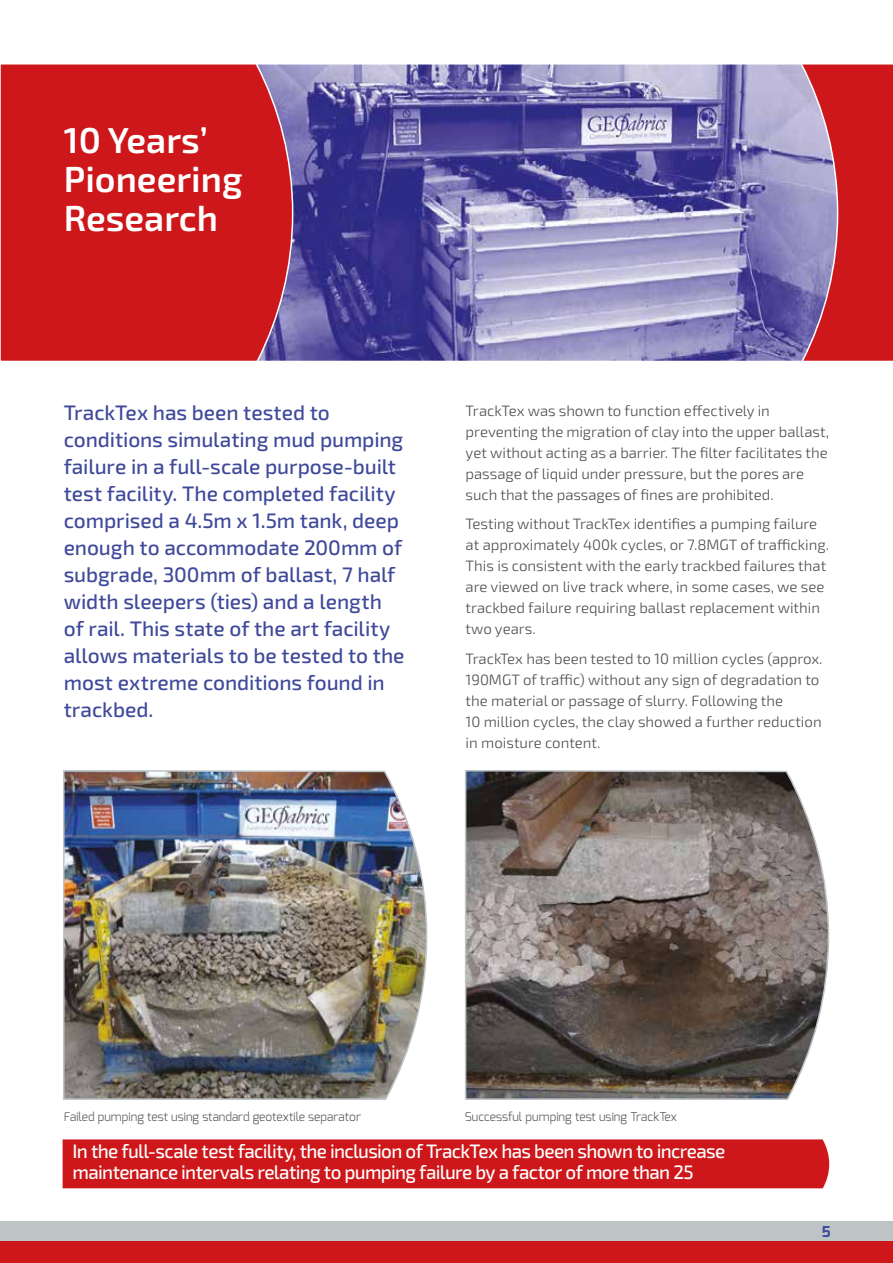
<style>
.page{position:relative;width:893px;height:1263px;background:#fff}
.page>*{position:absolute;margin:0;border:0;box-sizing:border-box;transform-origin:0 0}
.t1{font:600 36px/39px "Exo 2.0";color:#fff}
.t2{font:500 21px/27px "Exo 2.0";letter-spacing:-.005em;color:#3e4999}
.t3{font:500 19.5px/21px "Exo 2.0";letter-spacing:-.035em;color:#fff}
.t4{font:300 15px/21px "Exo 2.0";color:#4a4a49}
.t5{font:700 15px "Exo";color:#3e4999}
.t6{font:300 12px "Exo";color:#4a4a49}
</style>
<div class="page">
<div style="left:0;top:1221px;width:893px;height:21px;background:#bec3c6"></div>
<div style="left:0;top:1242px;width:893px;height:21px;background:#cd171a"></div>
<div style="left:839px;top:64px;width:54px;height:297px;background:#cd171a"></div>
<svg style="left:294px;top:64px;width:545px;height:297px;background:#7c74ae"></svg>
<svg style="left:0;top:64px;width:294px;height:297px;background:#ce262a"></svg>
<img style="left:63px;top:770px;width:365px;height:330px">
<svg style="left:465px;top:770px;width:365px;height:330px;background:#756c67"></svg>
<div style="left:63px;top:1139px;width:766px;height:49px;background:#cd171a"></div>
<h1 class="t1" style="left:64px;top:121px;width:180px">10 Years’<br>Pioneering<br>Research</h1>
<p class="t2" style="left:64px;top:399px;width:342px">TrackTex has been tested to conditions simulating mud pumping failure in a full-scale purpose-built test facility. The completed facility comprised a 4.5m x 1.5m tank, deep enough to accommodate 200mm of subgrade, 300mm of ballast, 7 half width sleepers (ties) and a length of rail. This state of the art facility allows materials to be tested to the most extreme conditions found in trackbed.</p>
<p class="t4" style="left:466px;top:400px;width:365px">TrackTex was shown to function effectively in preventing the migration of clay into the upper ballast, yet without acting as a barrier. The filter facilitates the passage of liquid under pressure, but the pores are such that the passages of fines are prohibited.</p>
<p class="t4" style="left:466px;top:514px;width:365px">Testing without TrackTex identifies a pumping failure at approximately 400k cycles, or 7.8MGT of trafficking.<br>This is consistent with the early trackbed failures that are viewed on live track where, in some cases, we see trackbed failure requiring ballast replacement within two years.</p>
<p class="t4" style="left:466px;top:648px;width:358px">TrackTex has been tested to 10 million cycles (approx.<br>190MGT of traffic) without any sign of degradation to the material or passage of slurry. Following the<br>10 million cycles, the clay showed a further reduction in moisture content.</p>
<p class="t6" style="left:64px;top:1109px;width:299px">Failed pumping test using standard geotextile separator</p>
<p class="t6" style="left:465px;top:1109px;width:214px">Successful pumping test using TrackTex</p>
<h3 class="t3" style="left:73px;top:1141px;width:654px">In the full-scale test facility, the inclusion of TrackTex has been shown to increase maintenance intervals relating to pumping failure by a factor of more than 25</h3>
<p class="t5" style="left:822px;top:1221px;width:10px">5</p>
</div>
